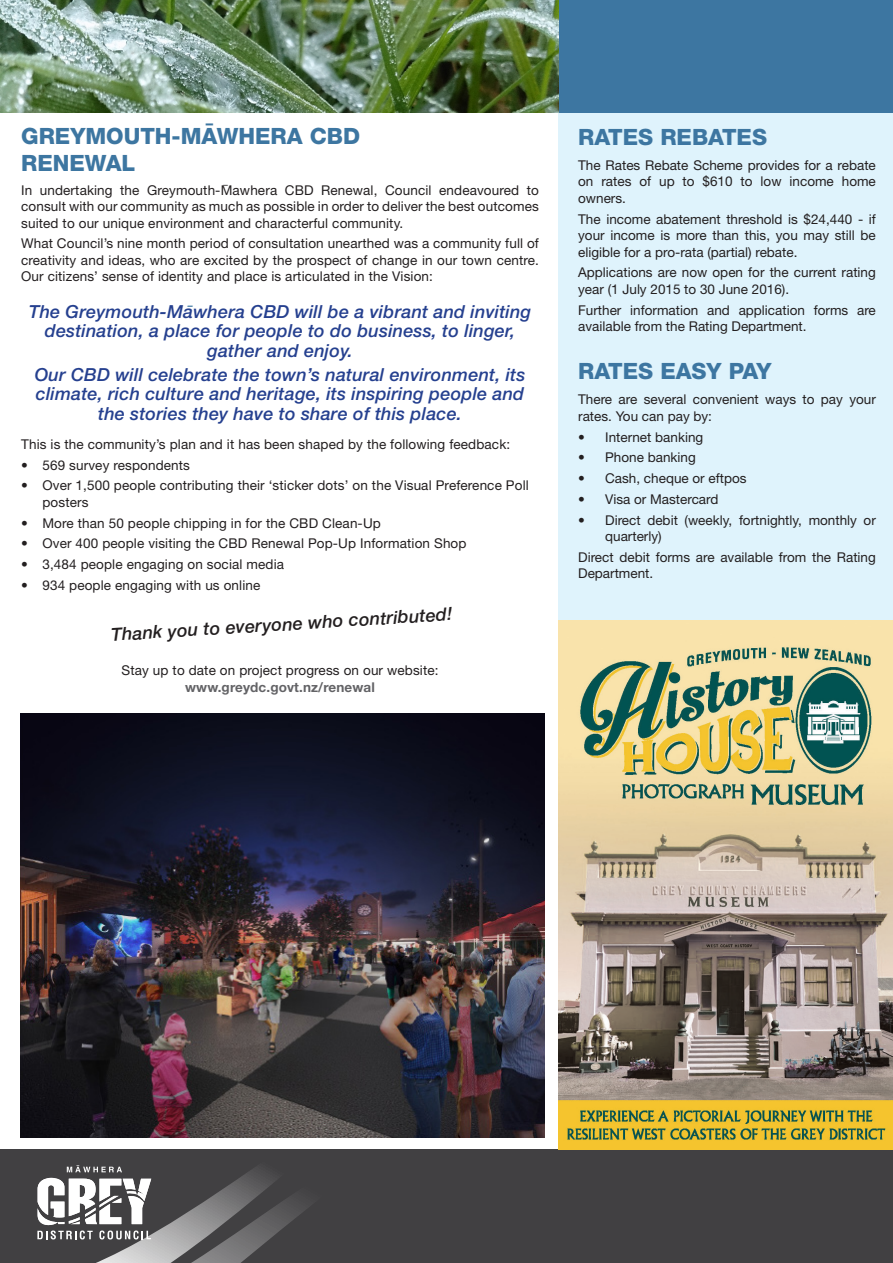
<style>
.page{position:relative;width:893px;height:1263px;background:#fff}
.page>*{position:absolute;margin:0;border:0;box-sizing:border-box;transform-origin:0 0}
.t1{font:800 22.5px/27px "Helvetica Neue LT Std";color:#3d76a1}
.t2{font:italic 500 18px/19.5px "Helvetica Neue LT Std";letter-spacing:.01em;color:#25408f;text-align:center}
.t3{font:italic 500 18px "Helvetica Neue LT Std";color:#231f20}
.t4{font:italic 500 18px "Helvetica Neue LT Std";color:#3d76a1}
.t5{font:13.5px/16.5px "Helvetica Neue LT Std";color:#231f20}
.t6{font:700 13.5px "Helvetica Neue LT Std";letter-spacing:.01em;color:#636366}
</style>
<div class="page">
<div style="left:558px;top:112px;width:335px;height:1151px;background:#dff3fc"></div>
<div style="left:558px;top:0;width:335px;height:112px;background:#3d76a1"></div>
<div style="left:0;top:1150px;width:893px;height:113px;background:#414042"></div>
<svg style="left:0;top:1137px;width:558px;height:126px"></svg>
<svg style="left:67px;top:1165px;width:55px;height:7px"></svg>
<svg style="left:37px;top:1178px;width:114px;height:61px"></svg>
<img style="left:0;top:0;width:558px;height:112px">
<img style="left:558px;top:620px;width:335px;height:530px">
<img style="left:20px;top:714px;width:525px;height:423px">
<p class="t1" style="left:206px;top:117px;width:8px">¯</p>
<p class="t1" style="left:21px;top:122px;width:341px">GREYMOUTH-MAWHERA CBD<br>RENEWAL</p>
<p class="t5" style="left:21px;top:181px;width:519px;text-align:justify">In undertaking the Greymouth-Mawhera CBD Renewal, Council endeavoured to consult with our community as much as possible in order to deliver the best outcomes suited to our unique environment and characterful community.</p>
<p class="t5" style="left:21px;top:235px;width:519px;text-align:justify">What Council’s nine month period of consultation unearthed was a community full of creativity and ideas, who are excited by the prospect of change in our town centre.<br>Our citizens’ sense of identity and place is articulated in the Vision:</p>
<p class="t2" style="left:29px;top:302px;width:504px">The Greymouth-Mawhera CBD will be a vibrant and inviting destination, a place for people to do business, to linger, gather and enjoy.</p>
<p class="t2" style="left:35px;top:364px;width:492px">Our CBD will celebrate the town’s natural environment, its climate, rich culture and heritage, its inspiring people and the stories they have to share of this place.</p>
<p class="t5" style="left:21px;top:436px;width:491px">This is the community’s plan and it has been shaped by the following feedback:</p>
<p class="t5" style="left:21px;top:456px;width:170px">• 569 survey respondents</p>
<p class="t5" style="left:42px;top:477px;width:488px;text-indent:-21px">• Over 1,500 people contributing their ‘sticker dots’ on the Visual Preference Poll posters</p>
<p class="t5" style="left:21px;top:514px;width:361px">• More than 50 people chipping in for the CBD Clean-Up</p>
<p class="t5" style="left:21px;top:535px;width:447px">• Over 400 people visiting the CBD Renewal Pop-Up Information Shop</p>
<p class="t5" style="left:21px;top:556px;width:264px">• 3,484 people engaging on social media</p>
<p class="t5" style="left:21px;top:577px;width:241px">• 934 people engaging with us online</p>
<p class="t5" style="left:224px;top:181px;width:4px">¯</p>
<p class="t4" style="left:186px;top:301px;width:6px">¯</p>
<p class="t3" style="left:111px;top:625px;width:343px;rotate:-4deg">Thank you to everyone who contributed!</p>
<p class="t5" style="left:122px;top:662px;width:319px">Stay up to date on project progress on our website:</p>
<p class="t6" style="left:185px;top:679px;width:191px">www.greydc.govt.nz/renewal</p>
<p class="t1" style="left:578px;top:123px;width:190px">RATES REBATES</p>
<p class="t5" style="left:578px;top:157px;width:299px;text-align:justify">The Rates Rebate Scheme provides for a rebate on rates of up to $610 to low income home owners.</p>
<p class="t5" style="left:578px;top:210px;width:299px;text-align:justify">The income abatement threshold is $24,440 - if your income is more than this, you may still be eligible for a pro-rata (partial) rebate.</p>
<p class="t5" style="left:578px;top:264px;width:299px">Applications are now open for the current rating year (1 July 2015 to 30 June 2016).</p>
<p class="t5" style="left:578px;top:301px;width:299px">Further information and application forms are available from the Rating Department.</p>
<p class="t1" style="left:578px;top:358px;width:195px">RATES EASY PAY</p>
<p class="t5" style="left:578px;top:391px;width:299px">There are several convenient ways to pay your rates. You can pay by:</p>
<p class="t5" style="left:578px;top:428px;width:127px">• Internet banking</p>
<p class="t5" style="left:578px;top:449px;width:119px">• Phone banking</p>
<p class="t5" style="left:578px;top:470px;width:170px">• Cash, cheque or eftpos</p>
<p class="t5" style="left:578px;top:491px;width:142px">• Visa or Mastercard</p>
<p class="t5" style="left:605px;top:511px;width:272px;text-indent:-27px">• Direct debit (weekly, fortnightly, monthly or quarterly)</p>
<p class="t5" style="left:578px;top:549px;width:299px">Direct debit forms are available from the Rating<br>Department.</p>
</div>
